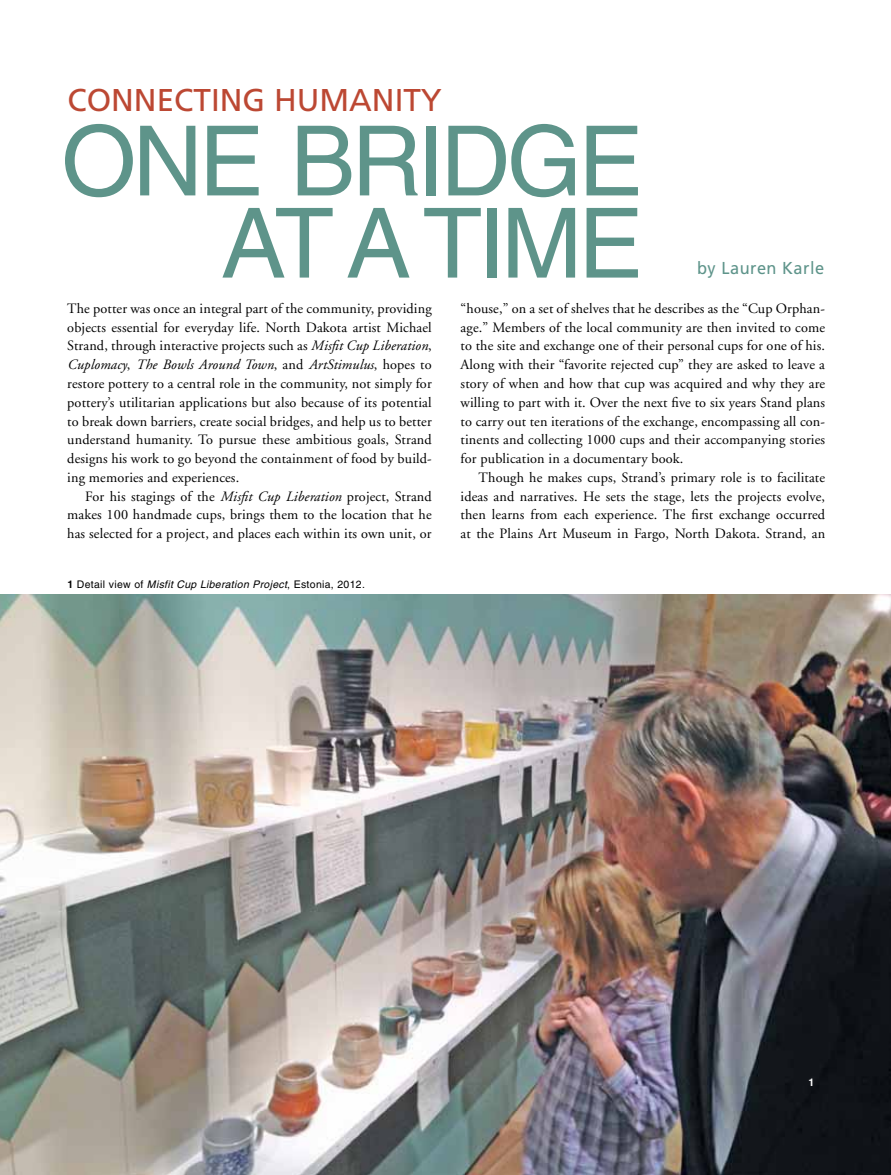
<style>
.page{position:relative;width:891px;height:1175px;background:#fff}
.page>*{position:absolute;margin:0;border:0;box-sizing:border-box;transform-origin:0 0}
.t1{font:96.9px/82.2px "Helvetica";letter-spacing:-.04em;color:#5e948a;text-align:right}
.t2{font:31.5px "Frutiger";color:#bc4833}
.t3{font:17.25px "Frutiger";letter-spacing:.03em;color:#5e948a;scale:.95 1}
.t4{font:14.25px/18.8px "Adobe Garamond";letter-spacing:.01em;color:#000;text-align:justify}
.t5{font:10.5px "Helvetica";letter-spacing:.03em;color:#000}
.t6{font:700 10.5px "Helvetica";color:#fff}
.s1{font-style:italic}
.s2{font-weight:700}
</style>
<div class="page">
<img style="left:0;top:594px;width:891px;height:580px">
<h2 class="t2" style="left:68px;top:81px;width:376px">CONNECTING HUMANITY</h2>
<h1 class="t1" style="left:61px;top:120px;width:570px">One Bridge at a time</h1>
<p class="t3" style="left:697px;top:258px;width:135px">BY LAUREN KARLE</p>
<p class="t4" style="left:67px;top:299px;width:366px">The potter was once an integral part of the community, providing objects essential for everyday life. North Dakota artist Michael Strand, through interactive projects such as <span class="s1">Misfit Cup Liberation</span>, <span class="s1">Cuplomacy</span>, <span class="s1">The Bowls Around Town</span>, and <span class="s1">ArtStimulus</span>, hopes to restore pottery to a central role in the community, not simply for pottery’s utilitarian applications but also because of its potential to break down barriers, create social bridges, and help us to better understand humanity. To pursue these ambitious goals, Strand designs his work to go beyond the containment of food by build&shy;ing memories and experiences.</p>
<p class="t4" style="left:67px;top:487px;width:366px;text-indent:18px">For his stagings of the <span class="s1">Misfit Cup Liberation</span> project, Strand makes 100 handmade cups, brings them to the location that he has selected for a project, and places each within its own unit, or</p>
<p class="t5" style="left:68px;top:578px;width:299px"><span class="s2">1</span> Detail view of <span class="s1">Misfit Cup Liberation Project</span>, Estonia, 2012.</p>
<p class="t4" style="left:461px;top:299px;width:366px">“house,” on a set of shelves that he describes as the “Cup Orphan&shy;age.” Members of the local community are then invited to come to the site and exchange one of their personal cups for one of his.<br>Along with their “favorite rejected cup” they are asked to leave a story of when and how that cup was acquired and why they are willing to part with it. Over the next five to six years Stand plans to carry out ten iterations of the exchange, encompassing all con&shy;tinents and collecting 1000 cups and their accompanying stories for publication in a documentary book.</p>
<p class="t4" style="left:461px;top:468px;width:366px;text-indent:18px">Though he makes cups, Strand’s primary role is to facilitate ideas and narratives. He sets the stage, lets the projects evolve, then learns from each experience. The first exchange occurred at the Plains Art Museum in Fargo, North Dakota. Strand, an</p>
<p class="t6" style="left:809px;top:1076px;width:7px">1</p>
</div>
